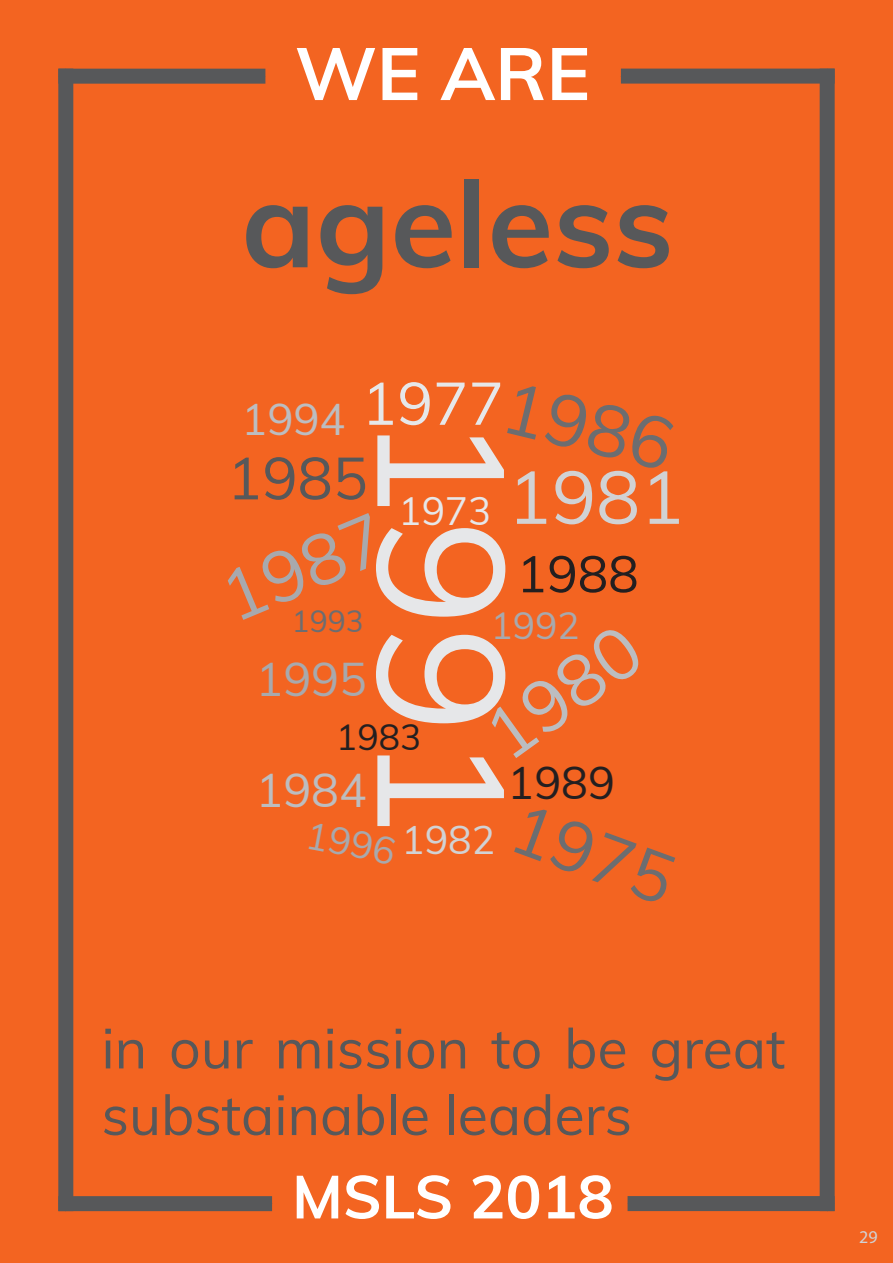
<style>
.page{position:relative;width:893px;height:1263px;background:#f36421}
.page>*{position:absolute;margin:0;border:0;box-sizing:border-box;transform-origin:0 0}
.t1{font:177.75px "Muli";color:#e6e7e9}
.t2{font:700 120px "Muli";color:#57585a}
.t3{font:73.65px "Muli";color:#d1d2d4}
.t4{font:700 73.2px "Muli";color:#fff}
.t5{font:72px "Muli";color:#6c6d70}
.t6{font:71.7px "Muli";color:#bcbdc0}
.t7{font:70.95px "Muli";color:#a8a9ad}
.t8{font:69.9px "Muli";color:#6c6d70}
.t9{font:700 60px "Muli";color:#fff}
.t10{font:59.25px "Muli";color:#e6e7e9}
.t11{font:58.65px "Muli";color:#57585a}
.t12{font:55.5px/66.6px "Muli";color:#57585a}
.t13{font:50.85px "Muli";color:#231f20}
.t14{font:46.35px "Muli";color:#a8a9ad}
.t15{font:46.35px "Muli";color:#bcbdc0}
.t16{font:44.7px "Muli";color:#231f20}
.t17{font:43.35px "Muli";color:#bcbdc0}
.t18{font:39px "Muli";color:#d1d2d4}
.t19{font:38.7px "Muli";color:#e6e7e9}
.t20{font:37.5px "Muli";color:#a8a9ad}
.t21{font:37.05px "Muli";color:#a8a9ad}
.t22{font:35.55px "Muli";color:#231f20}
.t23{font:30px "Muli";color:#6c6d70}
.t24{font:18px "Myriad Pro";color:#d1d2d4}
</style>
<div class="page">
<div style="left:58px;top:69px;width:15px;height:1142px;background:#57585a"></div>
<div style="left:58px;top:69px;width:207px;height:15px;background:#57585a"></div>
<div style="left:58px;top:1196px;width:214px;height:15px;background:#57585a"></div>
<div style="left:820px;top:69px;width:15px;height:1142px;background:#57585a"></div>
<div style="left:628px;top:1196px;width:207px;height:15px;background:#57585a"></div>
<div style="left:621px;top:69px;width:214px;height:15px;background:#57585a"></div>
<h3 class="t4" style="left:295px;top:20px;width:297px">WE ARE</h3>
<h2 class="t2" style="left:241px;top:136px;width:434px">ageless</h2>
<p class="t10" style="left:362px;top:360px;width:144px">1977</p>
<p class="t5" style="left:517px;top:354px;width:174px;rotate:14deg">1986</p>
<p class="t17" style="left:241px;top:388px;width:106px">1994</p>
<h1 class="t1" style="left:571px;top:413px;width:428px;rotate:90deg">1991</h1>
<p class="t11" style="left:227px;top:436px;width:142px">1985</p>
<h3 class="t3" style="left:508px;top:444px;width:178px">1981</h3>
<p class="t19" style="left:398px;top:483px;width:94px">1973</p>
<p class="t7" style="left:205px;top:553px;width:172px;rotate:-23deg">1987</p>
<p class="t13" style="left:517px;top:537px;width:124px">1988</p>
<p class="t23" style="left:292px;top:599px;width:73px">1993</p>
<p class="t21" style="left:491px;top:598px;width:90px">1992</p>
<p class="t6" style="left:463px;top:700px;width:174px;rotate:-36deg">1980</p>
<p class="t14" style="left:256px;top:645px;width:113px">1995</p>
<p class="t22" style="left:336px;top:712px;width:87px">1983</p>
<p class="t16" style="left:508px;top:750px;width:109px">1989</p>
<p class="t15" style="left:256px;top:756px;width:113px">1984</p>
<p class="t8" style="left:532px;top:777px;width:169px;rotate:20deg">1975</p>
<p class="t20" style="left:312px;top:808px;width:91px;rotate:11deg">1996</p>
<p class="t18" style="left:401px;top:811px;width:95px">1982</p>
<p class="t12" style="left:101px;top:1012px;width:685px">in our mission to be great substainable leaders</p>
<p class="t9" style="left:292px;top:1153px;width:323px">MSLS 2018</p>
<p class="t24" style="left:859px;top:1225px;width:20px">29</p>
</div>
